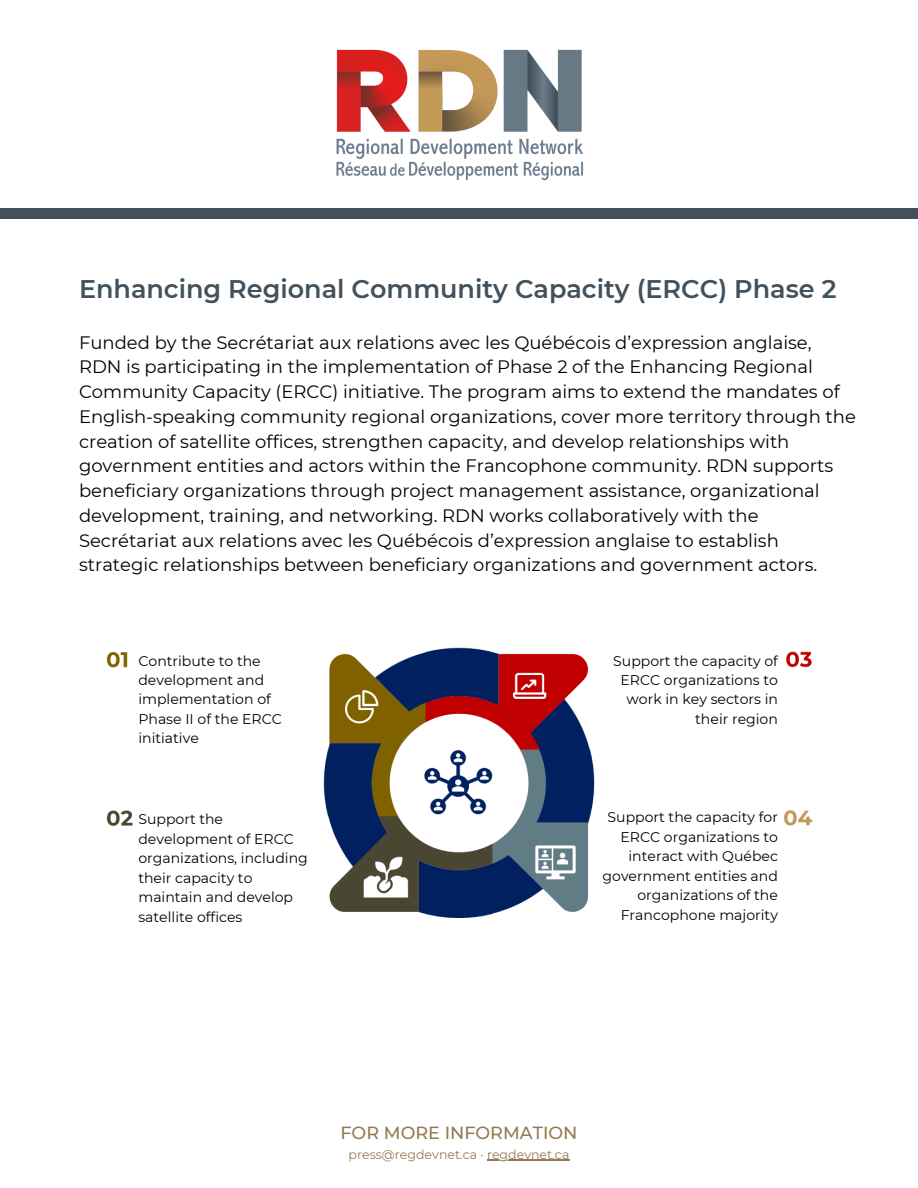
<style>
.page{position:relative;width:918px;height:1188px;background:#fff}
.page>*{position:absolute;margin:0;border:0;box-sizing:border-box;transform-origin:0 0}
.t1{font:600 25.5px "Montserrat";color:#42515b}
.t2{font:18px/24.8px "Montserrat";color:#000}
.t3{font:500 17.55px "Montserrat";color:#947a52}
.t4{font:14.1px/19.5px "Montserrat";color:#000}
.t5{font:12.6px "Montserrat";color:#947a52}
</style>
<div class="page">
<div style="left:0;top:208px;width:918px;height:10px;background:#42515b"></div>
<img style="left:336px;top:49px;width:247px;height:132px">
<img style="left:106px;top:647px;width:707px;height:271px">
<hr style="left:487px;top:1159px;width:75px;height:1px;background:#947a52">
<p class="t1" style="left:79px;top:273px;width:759px">Enhancing Regional Community Capacity (ERCC) Phase 2</p>
<p class="t2" style="left:79px;top:330px;width:778px">Funded by the Secrétariat aux relations avec les Québécois d’expression anglaise, RDN is participating in the implementation of Phase 2 of the Enhancing Regional Community Capacity (ERCC) initiative. The program aims to extend the mandates of English-speaking community regional organizations, cover more territory through the creation of satellite offices, strengthen capacity, and develop relationships with government entities and actors within the Francophone community. RDN supports beneficiary organizations through project management assistance, organizational development, training, and networking. RDN works collaboratively with the Secrétariat aux relations avec les Québécois d’expression anglaise to establish strategic relationships between beneficiary organizations and government actors.</p>
<p class="t4" style="left:138px;top:651px;width:145px">Contribute to the development and implementation of<br>Phase II of the ERCC initiative</p>
<p class="t4" style="left:138px;top:809px;width:171px">Support the development of ERCC organizations, including their capacity to maintain and develop satellite offices</p>
<p class="t4" style="left:613px;top:651px;width:166px;text-align:right">Support the capacity of<br>ERCC organizations to work in key sectors in their region</p>
<p class="t4" style="left:603px;top:807px;width:177px;text-align:right">Support the capacity for<br>ERCC organizations to interact with Québec government entities and organizations of the<br>Francophone majority</p>
<p class="t3" style="left:341px;top:1122px;width:238px">FOR MORE INFORMATION</p>
<p class="t5" style="left:349px;top:1146px;width:222px">press@regdevnet.ca · regdevnet.ca</p>
</div>
